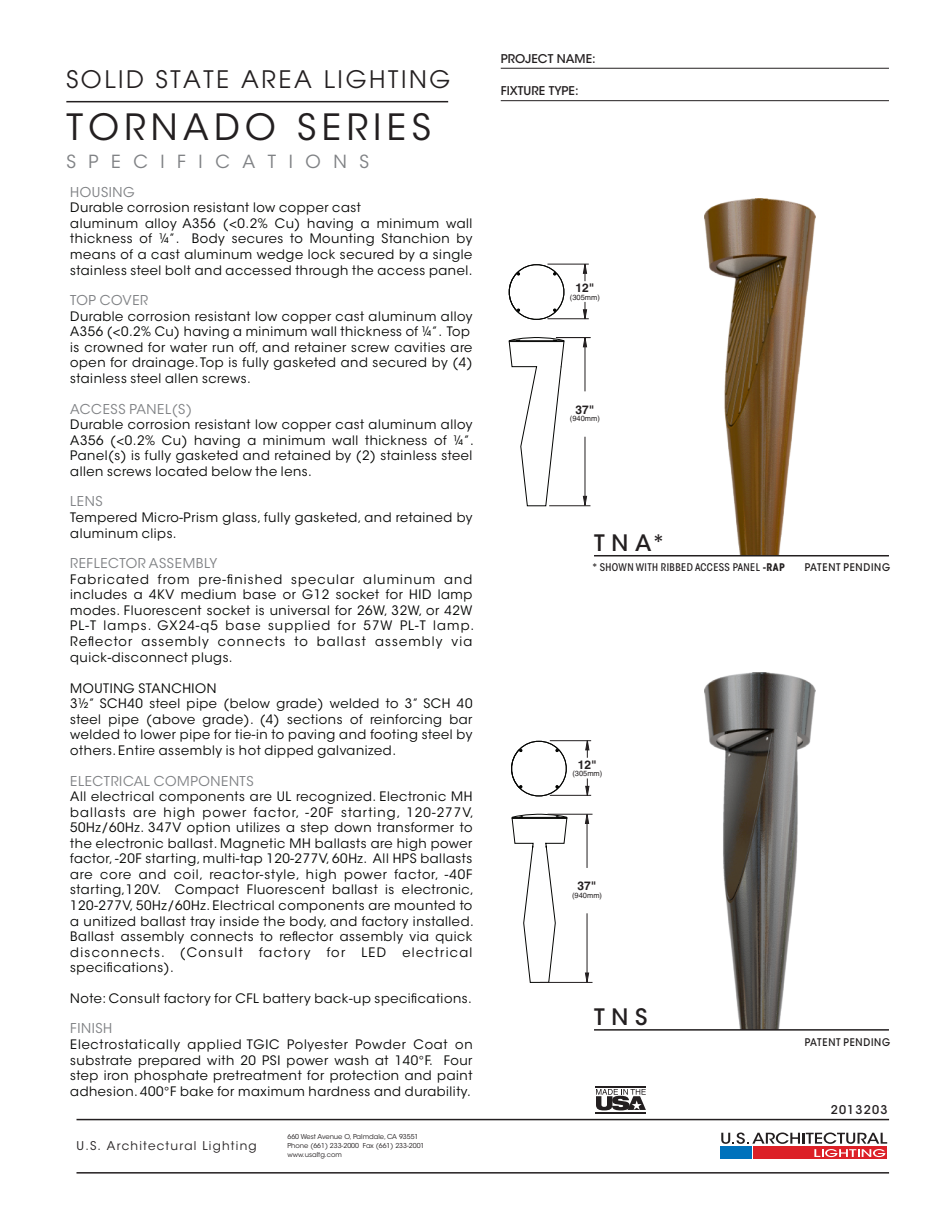
<style>
.page{position:relative;width:945px;height:1215px;background:#fff}
.page>*{position:absolute;margin:0;border:0;box-sizing:border-box;transform-origin:0 0}
.t1{font:36px "ITC Avant Garde Std";letter-spacing:.15em;color:#231f20}
.t2{font:24px "Avant Garde";letter-spacing:.11em;color:#231f20}
.t3{font:500 22.5px "ITC Avant Garde Std";letter-spacing:.3em;color:#231f20}
.t4{font:18px "ITC Avant Garde Std";letter-spacing:.7em;color:#808285}
.t5{font:13.5px "ITC Avant Garde Std";letter-spacing:.045em;color:#808285}
.t6{font:12.9px/15.6px "ITC Avant Garde Std";letter-spacing:.045em;color:#040503}
.t7{font:12.9px/15.6px "ITC Avant Garde Std";letter-spacing:.065em;color:#040503}
.t8{font:12.9px "ITC Avant Garde Std";letter-spacing:.1em;color:#040503}
.t9{font:12px "ITC Avant Garde Std";letter-spacing:.1em;color:#231f20}
.t10{font:500 12px "ITC Avant Garde Std";color:#231f20}
.t11{font:700 12px "Helvetica";color:#231f20}
.t12{font:500 12px "ITC Avant Garde Std";letter-spacing:.1em;color:#231f20}
.t13{font:500 condensed 10.5px "ITC Avant Garde Std";letter-spacing:.04em;color:#231f20}
.t14{font:500 10.5px "ITC Avant Garde Std";letter-spacing:.08em;color:#211e1e;scale:.9 1}
.t15{font:7.5px "Helvetica";color:#231f20}
.t16{font:6.75px/9px "ITC Avant Garde Std";color:#231f20}
.s1{font-weight:700}
</style>
<div class="page">
<hr style="left:596px;top:1086px;width:50px;height:1px;background:#231f20">
<hr style="left:596px;top:1112px;width:50px;height:1px;background:#231f20">
<svg style="left:596px;top:1089px;width:50px;height:21px"></svg>
<hr style="left:66px;top:101px;width:382px;height:1px;background:#231f20">
<hr style="left:501px;top:68px;width:388px;height:1px;background:#231f20">
<hr style="left:501px;top:100px;width:388px;height:1px;background:#231f20">
<img style="left:705px;top:199px;width:110px;height:356px">
<img style="left:705px;top:673px;width:110px;height:356px">
<hr style="left:594px;top:555px;width:295px;height:1px;background:#231f20">
<hr style="left:594px;top:1029px;width:295px;height:2px;background:#231f20">
<svg style="left:511px;top:740px;width:58px;height:57px"></svg>
<hr style="left:550px;top:795px;width:41px;height:1px;background:#231f20">
<hr style="left:550px;top:740px;width:41px;height:1px;background:#231f20">
<svg style="left:585px;top:778px;width:4px;height:18px"></svg>
<svg style="left:585px;top:740px;width:4px;height:18px"></svg>
<svg style="left:511px;top:814px;width:57px;height:169px"></svg>
<hr style="left:540px;top:982px;width:53px;height:1px;background:#231f20">
<hr style="left:548px;top:814px;width:45px;height:1px;background:#231f20">
<hr style="left:587px;top:913px;width:1px;height:61px;background:#231f20">
<svg style="left:585px;top:973px;width:4px;height:10px"></svg>
<hr style="left:587px;top:820px;width:1px;height:48px;background:#231f20">
<svg style="left:585px;top:813px;width:4px;height:11px"></svg>
<svg style="left:508px;top:263px;width:58px;height:57px"></svg>
<hr style="left:549px;top:506px;width:41px;height:1px;background:#231f20">
<hr style="left:585px;top:437px;width:1px;height:61px;background:#231f20">
<svg style="left:583px;top:496px;width:4px;height:11px"></svg>
<hr style="left:585px;top:343px;width:1px;height:48px;background:#231f20">
<svg style="left:583px;top:338px;width:4px;height:9px"></svg>
<hr style="left:547px;top:319px;width:42px;height:1px;background:#231f20">
<hr style="left:547px;top:264px;width:42px;height:1px;background:#231f20">
<svg style="left:583px;top:302px;width:4px;height:18px"></svg>
<svg style="left:583px;top:263px;width:4px;height:18px"></svg>
<hr style="left:556px;top:337px;width:34px;height:1px;background:#231f20">
<svg style="left:508px;top:337px;width:57px;height:170px"></svg>
<hr style="left:77px;top:1172px;width:812px;height:2px;background:#231f20">
<hr style="left:77px;top:1119px;width:812px;height:1px;background:#231f20">
<div style="left:753px;top:1147px;width:134px;height:12px;background:#dc2027"></div>
<div style="left:720px;top:1147px;width:31px;height:12px;background:#0072bc"></div>
<svg style="left:721px;top:1133px;width:166px;height:24px"></svg>
<h2 class="t2" style="left:66px;top:65px;width:386px">SOLID STATE AREA LIGHTING</h2>
<h1 class="t1" style="left:66px;top:105px;width:366px">TORNADO SERIES</h1>
<h3 class="t4" style="left:66px;top:151px;width:304px">SPECIFICATIONS</h3>
<p class="t5" style="left:70px;top:184px;width:66px">HOUSING</p>
<p class="t6" style="left:70px;top:200px;width:404px">Durable corrosion resistant low copper cast<br>aluminum alloy A356 (&lt;0.2% Cu) having a minimum wall thickness of ¼”. Body secures to Mounting Stanchion by means of a cast aluminum wedge lock secured by a single stainless steel bolt and accessed through the access panel.</p>
<p class="t5" style="left:70px;top:292px;width:80px">TOP COVER</p>
<p class="t6" style="left:70px;top:308px;width:404px">Durable corrosion resistant low copper cast aluminum alloy A356 (&lt;0.2% Cu) having a minimum wall thickness of ¼”. Top is crowned for water run off, and retainer screw cavities are open for drainage. Top is fully gasketed and secured by (4) stainless steel allen screws.</p>
<p class="t5" style="left:70px;top:400px;width:123px">ACCESS PANEL(S)</p>
<p class="t6" style="left:70px;top:417px;width:405px;text-align:justify">Durable corrosion resistant low copper cast aluminum alloy A356 (&lt;0.2% Cu) having a minimum wall thickness of ¼”.<br>Panel(s) is fully gasketed and retained by (2) stainless steel allen screws located below the lens.</p>
<p class="t5" style="left:70px;top:493px;width:34px">LENS</p>
<p class="t6" style="left:70px;top:510px;width:404px">Tempered Micro-Prism glass, fully gasketed, and retained by aluminum clips.</p>
<p class="t5" style="left:70px;top:555px;width:149px">REFLECTOR ASSEMBLY</p>
<p class="t7" style="left:70px;top:571px;width:405px">Fabricated from pre-finished specular aluminum and includes a 4KV medium base or G12 socket for HID lamp modes. Fluorescent socket is universal for 26W, 32W, or 42W PL-T lamps. GX24-q5 base supplied for 57W PL-T lamp.<br>Reflector assembly connects to ballast assembly via quick-disconnect plugs.</p>
<p class="t6" style="left:70px;top:680px;width:404px">MOUTING STANCHION<br>3½” SCH40 steel pipe (below grade) welded to 3” SCH 40 steel pipe (above grade). (4) sections of reinforcing bar welded to lower pipe for tie-in to paving and footing steel by others. Entire assembly is hot dipped galvanized.</p>
<p class="t5" style="left:70px;top:772px;width:185px">ELECTRICAL COMPONENTS</p>
<p class="t6" style="left:70px;top:789px;width:405px">All electrical components are UL recognized. Electronic MH ballasts are high power factor, -20F starting, 120-277V, 50Hz/60Hz. 347V option utilizes a step down transformer to the electronic ballast. Magnetic MH ballasts are high power factor, -20F starting, multi-tap 120-277V, 60Hz. All HPS ballasts are core and coil, reactor-style, high power factor, -40F starting,120V. Compact Fluorescent ballast is electronic, 120-277V, 50Hz/60Hz. Electrical components are mounted to a unitized ballast tray inside the body, and factory installed.<br>Ballast assembly connects to reflector assembly via quick disconnects. (Consult</p>
<p class="t8" style="left:259px;top:944px;width:53px">factory</p>
<p class="t6" style="left:327px;top:944px;width:20px">for</p>
<p class="t6" style="left:362px;top:944px;width:26px">LED</p>
<p class="t8" style="left:402px;top:944px;width:71px">electrical</p>
<p class="t6" style="left:70px;top:960px;width:105px">specifications).</p>
<p class="t6" style="left:70px;top:991px;width:403px">Note: Consult factory for CFL battery back-up specifications.</p>
<p class="t5" style="left:70px;top:1020px;width:44px">FINISH</p>
<p class="t6" style="left:70px;top:1037px;width:404px;text-align:justify">Electrostatically applied TGIC Polyester Powder Coat on substrate prepared with 20 PSI power wash at 140°F. Four step iron phosphate pretreatment for protection and paint adhesion. 400°F bake for maximum hardness and durability.</p>
<p class="t9" style="left:77px;top:1138px;width:182px">U.S. Architectural Lighting</p>
<p class="t16" style="left:288px;top:1132px;width:138px">660 West Avenue O, Palmdale, CA 93551<br>Phone (661) 233-2000 Fax (661) 233-2001 www.usaltg.com</p>
<p class="t10" style="left:501px;top:51px;width:96px">PROJECT NAME:</p>
<p class="t10" style="left:501px;top:83px;width:79px">FIXTURE TYPE:</p>
<p class="t11" style="left:575px;top:280px;width:21px">12"</p>
<p class="t15" style="left:570px;top:293px;width:31px">(305mm)</p>
<p class="t11" style="left:575px;top:402px;width:21px">37"</p>
<p class="t15" style="left:570px;top:414px;width:31px">(940mm)</p>
<h3 class="t3" style="left:594px;top:528px;width:73px">TNA*</h3>
<p class="t13" style="left:593px;top:561px;width:194px">* SHOWN WITH RIBBED ACCESS PANEL <span class="s1">-RAP</span></p>
<p class="t14" style="left:805px;top:561px;width:96px">PATENT PENDING</p>
<p class="t11" style="left:578px;top:757px;width:21px">12"</p>
<p class="t15" style="left:572px;top:769px;width:31px">(305mm)</p>
<p class="t11" style="left:578px;top:879px;width:21px">37"</p>
<p class="t15" style="left:572px;top:891px;width:31px">(940mm)</p>
<h3 class="t3" style="left:594px;top:1003px;width:55px">TNS</h3>
<p class="t14" style="left:805px;top:1035px;width:96px">PATENT PENDING</p>
<p class="t12" style="left:831px;top:1102px;width:58px">2013203</p>
</div>
